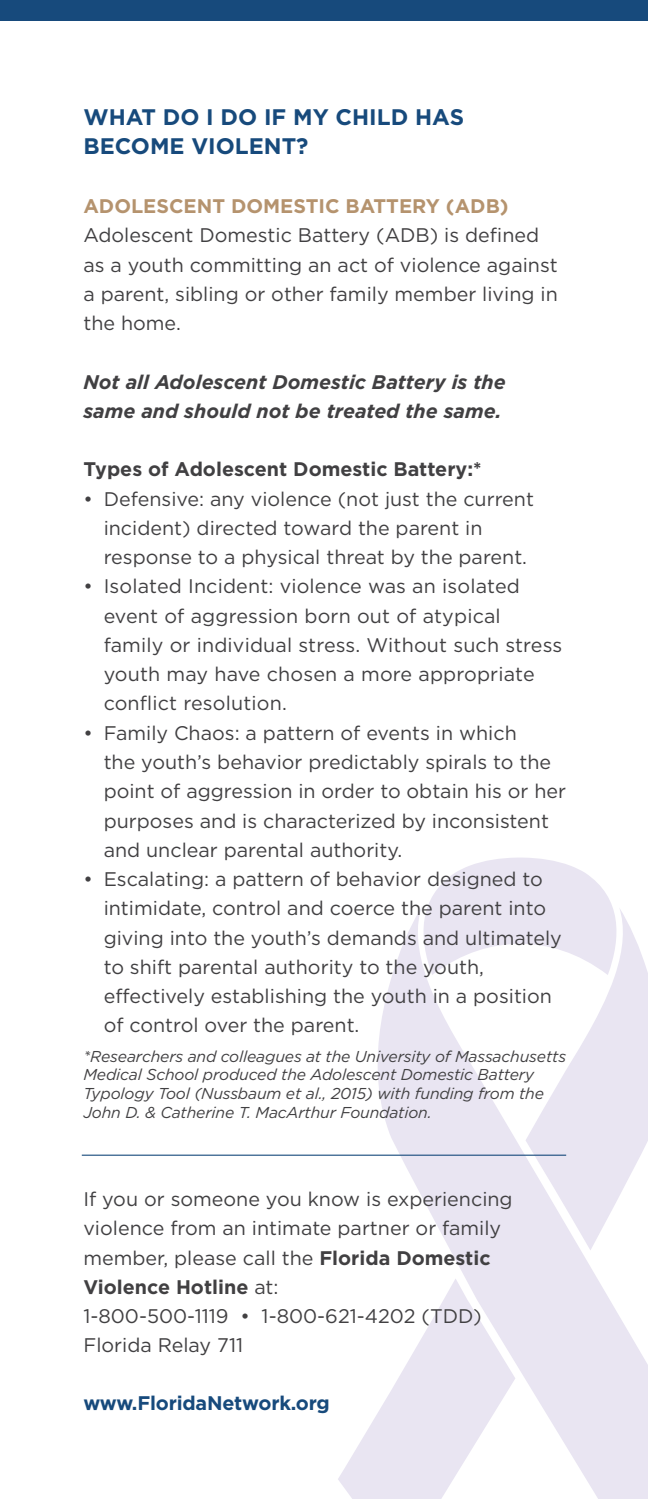
<style>
.page{position:relative;width:648px;height:1499px;background:#fff}
.page>*{position:absolute;margin:0;border:0;box-sizing:border-box;transform-origin:0 0}
.t1{font:700 22.5px/29.2px "Gotham HTF";color:#174a7c}
.t2{font:19.8px/29.2px "Gotham HTF";color:#414042}
.t3{font:italic 700 19.8px/29.2px "Gotham HTF";color:#414042}
.t4{font:700 19.8px "Gotham HTF";color:#414042}
.t5{font:700 19.8px "Gotham HTF";color:#b5936e}
.t6{font:700 19.8px "Gotham HTF";letter-spacing:-.01em;color:#174a7c}
.t7{font:italic 15.75px/18.9px "Gotham HTF";letter-spacing:-.01em;color:#414042}
.s1{font-weight:700}
</style>
<div class="page">
<svg style="left:338px;top:1433px;width:28px;height:65px;fill:#e9e5f2"></svg>
<svg style="left:366px;top:913px;width:282px;height:585px;fill:#e9e5f2"></svg>
<svg style="left:418px;top:857px;width:204px;height:118px"></svg>
<div style="left:0;top:0;width:648px;height:20px;background:#174a7c"></div>
<hr style="left:82px;top:1154px;width:484px;height:1px;background:#174a7c">
<p class="t1" style="left:83px;top:102px;width:382px">WHAT DO I DO IF MY CHILD HAS<br>BECOME VIOLENT?</p>
<p class="t5" style="left:83px;top:194px;width:427px">ADOLESCENT DOMESTIC BATTERY (ADB)</p>
<p class="t2" style="left:83px;top:220px;width:476px">Adolescent Domestic Battery (ADB) is defined as a youth committing an act of violence against a parent, sibling or other family member living in the home.</p>
<p class="t3" style="left:83px;top:367px;width:424px">Not all Adolescent Domestic Battery is the same and should not be treated the same.</p>
<p class="t4" style="left:83px;top:458px;width:400px">Types of Adolescent Domestic Battery:*</p>
<p class="t2" style="left:104px;top:484px;width:432px;text-indent:-20px">• Defensive: any violence (not just the current incident) directed toward the parent in response to a physical threat by the parent.</p>
<p class="t2" style="left:104px;top:571px;width:460px;text-indent:-20px">• Isolated Incident: violence was an isolated event of aggression born out of atypical family or individual stress. Without such stress youth may have chosen a more appropriate conflict resolution.</p>
<p class="t2" style="left:104px;top:718px;width:464px;text-indent:-20px">• Family Chaos: a pattern of events in which<br>the youth’s behavior predictably spirals to the point of aggression in order to obtain his or her purposes and is characterized by inconsistent and unclear parental authority.</p>
<p class="t2" style="left:104px;top:864px;width:460px;text-indent:-20px">• Escalating: a pattern of behavior designed to intimidate, control and coerce the parent into giving into the youth’s demands and ultimately to shift parental authority to the youth, effectively establishing the youth in a position of control over the parent.</p>
<p class="t7" style="left:83px;top:1046px;width:484px">*Researchers and colleagues at the University of Massachusetts Medical School produced the Adolescent Domestic Battery Typology Tool (Nussbaum et al., 2015) with funding from the John D. &amp; Catherine T. MacArthur Foundation.</p>
<p class="t2" style="left:83px;top:1184px;width:431px">If you or someone you know is experiencing violence from an intimate partner or family member, please call the <span class="s1">Florida Domestic Violence Hotline</span> at:<br>1-800-500-1119 • 1-800-621-4202 (TDD)<br>Florida Relay 711</p>
<p class="t6" style="left:83px;top:1391px;width:248px">www.FloridaNetwork.org</p>
</div>
